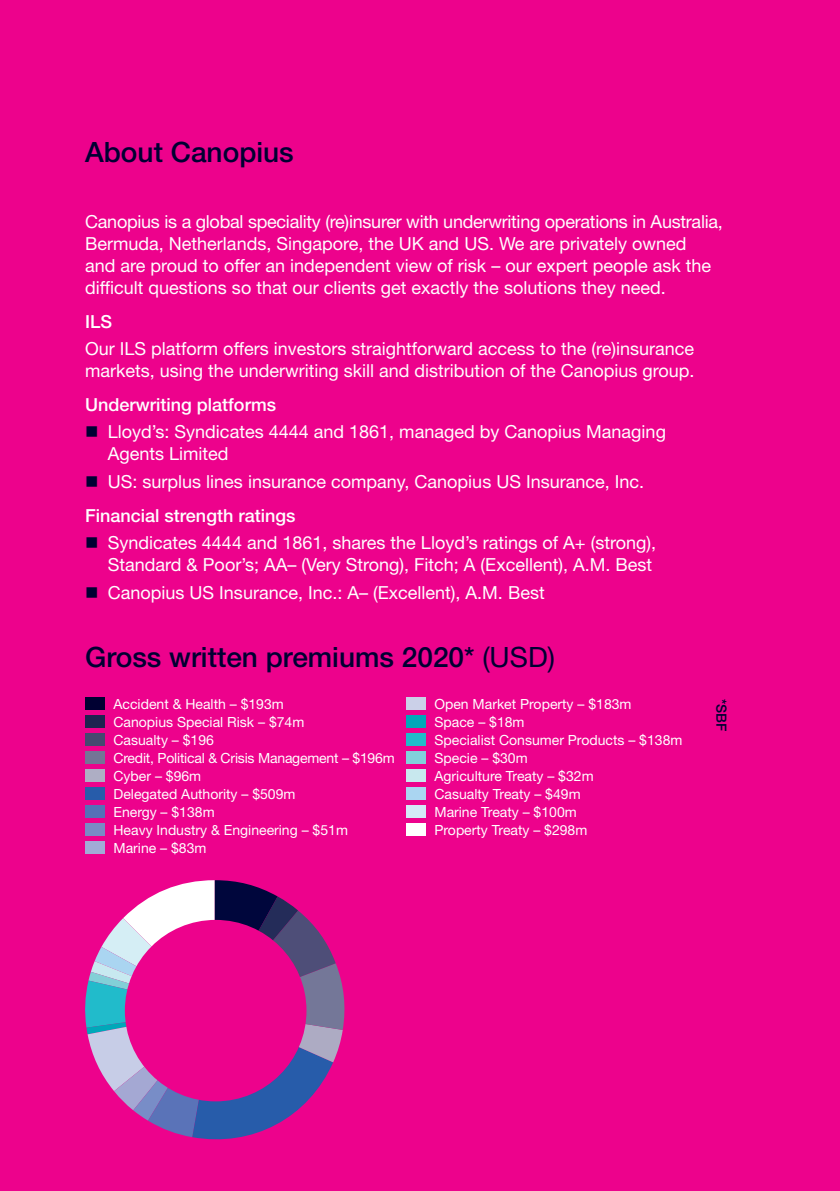
<style>
.page{position:relative;width:840px;height:1191px;background:#fff}
.page>*{position:absolute;margin:0;border:0;box-sizing:border-box;transform-origin:0 0}
.t1{font:500 28px "Helvetica Neue LT Std";color:#000032}
.t2{font:18px/22px "Helvetica Neue LT Std";color:#fff}
.t3{font:500 18px "Helvetica Neue LT Std";color:#fff}
.t4{font:14px/18px "Helvetica Neue LT Std";color:#fff}
.t5{font:500 14px "Helvetica Neue LT Std";color:#000032}
.s1{color:#000032}
.s2{font-weight:500}
.s3{font-weight:400}
</style>
<div class="page">
<div style="left:0;top:0;width:839px;height:1191px;background:#ed028c"></div>
<svg style="left:85px;top:880px;width:259px;height:259px"></svg>
<div style="left:125px;top:920px;width:181px;height:181px;background:#ed028c;border-radius:50%"></div>
<div style="left:85px;top:697px;width:20px;height:13px;background:#000032"></div>
<div style="left:85px;top:715px;width:20px;height:13px;background:#1f2350"></div>
<div style="left:85px;top:733px;width:20px;height:13px;background:#464970"></div>
<div style="left:85px;top:751px;width:20px;height:13px;background:#747496"></div>
<div style="left:85px;top:769px;width:20px;height:13px;background:#aeaec4"></div>
<div style="left:85px;top:787px;width:20px;height:13px;background:#275caa"></div>
<div style="left:85px;top:805px;width:20px;height:13px;background:#5671b7"></div>
<div style="left:85px;top:823px;width:20px;height:13px;background:#7a8ac5"></div>
<div style="left:85px;top:841px;width:20px;height:13px;background:#a1abd6"></div>
<div style="left:405px;top:697px;width:20px;height:13px;background:#cbd0e8"></div>
<div style="left:405px;top:715px;width:20px;height:13px;background:#00a8b9"></div>
<div style="left:405px;top:733px;width:20px;height:13px;background:#21bbca"></div>
<div style="left:405px;top:751px;width:20px;height:13px;background:#82d0db"></div>
<div style="left:405px;top:769px;width:20px;height:13px;background:#c8e8ee"></div>
<div style="left:405px;top:787px;width:20px;height:13px;background:#aad5f1"></div>
<div style="left:405px;top:805px;width:20px;height:13px;background:#d4e9f7"></div>
<div style="left:405px;top:823px;width:20px;height:13px;background:#fff"></div>
<h1 class="t1" style="left:85px;top:142px;width:210px">About Canopius</h1>
<p class="t2" style="left:85px;top:213px;width:639px">Canopius is a global speciality (re)insurer with underwriting operations in Australia, Bermuda, Netherlands, Singapore, the UK and US. We are privately owned<br>and are proud to offer an independent view of risk – our expert people ask the difficult questions so that our clients get exactly the solutions they need.</p>
<p class="t3" style="left:85px;top:315px;width:28px">ILS</p>
<p class="t2" style="left:85px;top:340px;width:610px">Our ILS platform offers investors straightforward access to the (re)insurance markets, using the underwriting skill and distribution of the Canopius group.</p>
<p class="t3" style="left:85px;top:398px;width:192px">Underwriting platforms</p>
<p class="t2" style="left:108px;top:423px;width:559px;text-indent:-23px"><span class="s1">■</span> Lloyd’s: Syndicates 4444 and 1861, managed by Canopius Managing<br>Agents Limited</p>
<p class="t2" style="left:85px;top:467px;width:560px;line-height:33.4px"><span class="s1">■</span> US: surplus lines insurance company, Canopius US Insurance, Inc.<br><span class="s2">Financial strength ratings</span></p>
<p class="t2" style="left:85px;top:533px;width:572px;text-align:right"><span class="s1">■</span> Syndicates 4444 and 1861, shares the Lloyd’s ratings of A+ (strong),<br>Standard &amp; Poor’s; AA– (Very Strong), Fitch; A (Excellent), A.M. Best</p>
<p class="t2" style="left:85px;top:583px;width:461px"><span class="s1">■</span> Canopius US Insurance, Inc.: A– (Excellent), A.M. Best</p>
<h1 class="t1" style="left:85px;top:646px;width:471px">Gross written premiums 2020* <span class="s3">(USD)</span></h1>
<p class="t4" style="left:113px;top:696px;width:282px">Accident &amp; Health – $193m<br>Canopius Special Risk – $74m<br>Casualty – $196<br>Credit, Political &amp; Crisis Management – $196m<br>Cyber – $96m<br>Delegated Authority – $509m<br>Energy – $138m<br>Heavy Industry &amp; Engineering – $51m<br>Marine – $83m</p>
<p class="t4" style="left:434px;top:696px;width:249px">Open Market Property – $183m<br>Space – $18m<br>Specialist Consumer Products – $138m<br>Specie – $30m<br>Agriculture Treaty – $32m<br>Casualty Treaty – $49m<br>Marine Treaty – $100m<br>Property Treaty – $298m</p>
<p class="t5" style="left:726px;top:698px;width:34px;rotate:90deg">*SBF</p>
</div>
